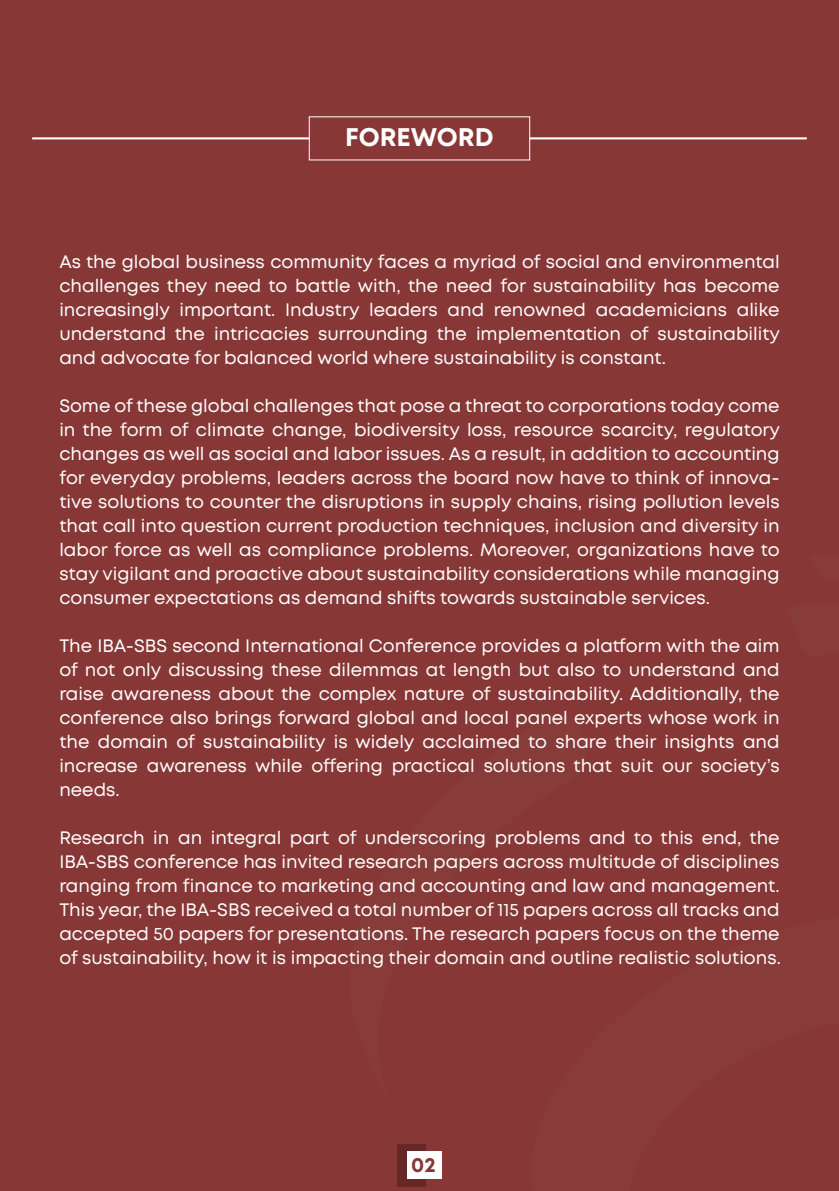
<style>
.page{position:relative;width:839px;height:1191px;background:#fff}
.page>*{position:absolute;margin:0;border:0;box-sizing:border-box;transform-origin:0 0}
.t1{font:700 25.4px "Mont";color:#fff}
.t2{font:700 20.6px "Mont";color:#873836}
.t3{font:18px/24px "Mont";color:#fff;text-align:justify}
</style>
<div class="page">
<div style="left:0;top:0;width:838px;height:1191px;background:#873836"></div>
<hr style="left:32px;top:137px;width:277px;height:2px;background:#fff">
<hr style="left:529px;top:137px;width:277px;height:2px;background:#fff">
<div style="left:397px;top:1144px;width:28px;height:42px;background:#682727"></div>
<div style="left:406px;top:1151px;width:35px;height:28px;background:#fff"></div>
<h1 class="t1" style="left:345px;top:121px;width:150px">FOREWORD</h1>
<p class="t3" style="left:59px;top:250px;width:722px">As the global business community faces a myriad of social and environmental challenges they need to battle with, the need for sustainability has become increasingly important. Industry leaders and renowned academicians alike understand the intricacies surrounding the implementation of sustainability and advocate for balanced world where sustainability is constant.</p>
<p class="t3" style="left:59px;top:394px;width:722px">Some of these global challenges that pose a threat to corporations today come in the form of climate change, biodiversity loss, resource scarcity, regulatory changes as well as social and labor issues. As a result, in addition to accounting for everyday problems, leaders across the board now have to think of innova&shy;tive solutions to counter the disruptions in supply chains, rising pollution levels that call into question current production techniques, inclusion and diversity in labor force as well as compliance problems. Moreover, organizations have to stay vigilant and proactive about sustainability considerations while managing consumer expectations as demand shifts towards sustainable services.</p>
<p class="t3" style="left:59px;top:633px;width:721px">The IBA-SBS second International Conference provides a platform with the aim of not only discussing these dilemmas at length but also to understand and raise awareness about the complex nature of sustainability. Additionally, the conference also brings forward global and local panel experts whose work in the domain of sustainability is widely acclaimed to share their insights and increase awareness while offering practical solutions that suit our society’s needs.</p>
<p class="t3" style="left:59px;top:825px;width:722px">Research in an integral part of underscoring problems and to this end, the IBA-SBS conference has invited research papers across multitude of disciplines ranging from finance to marketing and accounting and law and management.<br>This year, the IBA-SBS received a total number of 115 papers across all tracks and accepted 50 papers for presentations. The research papers focus on the theme of sustainability, how it is impacting their domain and outline realistic solutions.</p>
<p class="t2" style="left:411px;top:1151px;width:26px">02</p>
</div>
